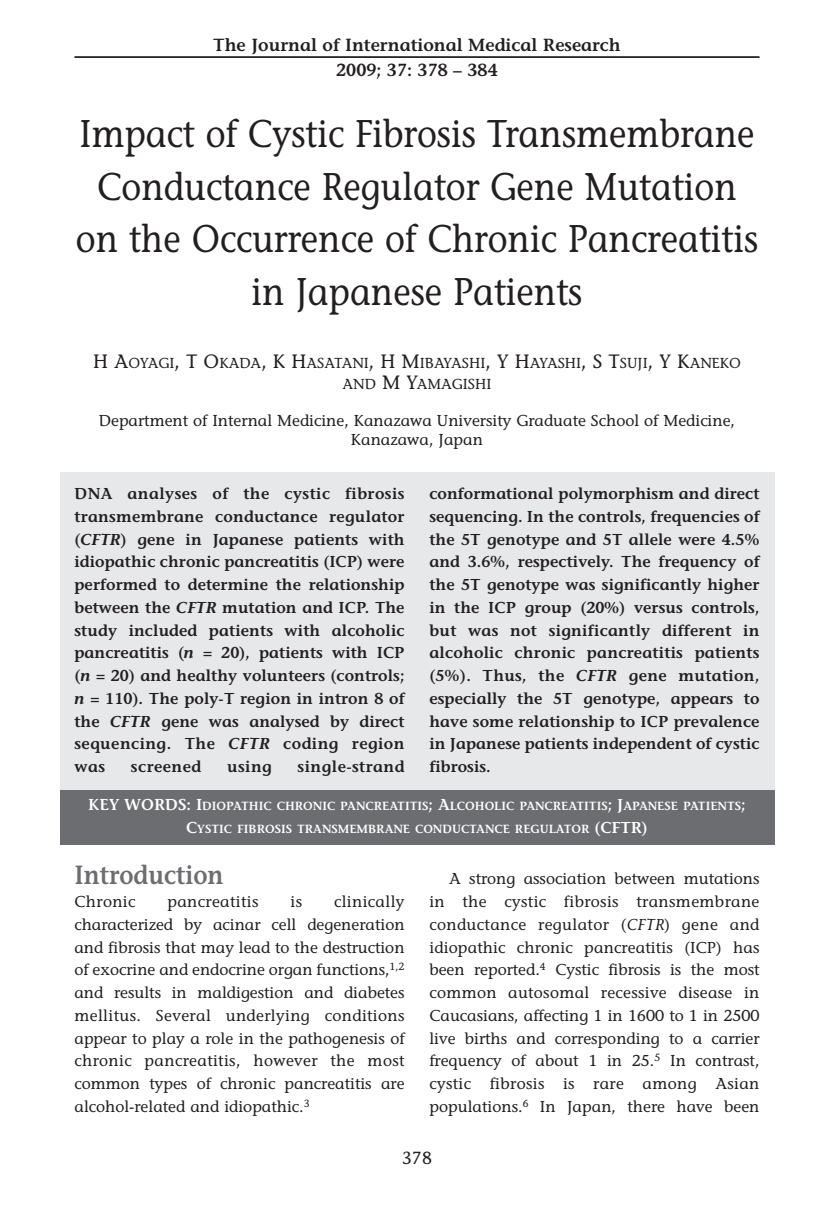
<style>
.page{position:relative;width:834px;height:1211px;background:#fff}
.page>*{position:absolute;margin:0;border:0;box-sizing:border-box;transform-origin:0 0}
.t1{font:38.5px/52.5px "Stone Informal";color:#231f20;text-align:center;scale:.9 1}
.t2{font:600 26.25px "Stone Informal";color:#6c6d70;scale:.9 1}
.t3{font:600 17.5px/24.5px "Stone Informal";color:#231f20;text-align:center}
.t4{font:17.5px "Stone Informal";color:#231f20}
.t5{font:600 15.75px/22.8px "Stone Informal";letter-spacing:.005em;color:#231f20;text-align:justify}
.t6{font:15.75px/22.8px "Stone Informal";color:#231f20;text-align:justify}
.t7{font:600 15.75px "Stone Informal";letter-spacing:.03em;color:#231f20}
.t8{font:15.75px "Stone Informal";letter-spacing:.025em;color:#231f20}
.t9{font:14.35px/21px "Stone Informal";color:#231f20;text-align:center}
.t10{font:600 11.9px/22.8px "Stone Informal";color:#fff;text-align:center}
.s1{font-size:19.25px}
.s2{font-style:italic}
.s3{font-size:15.75px}
</style>
<div class="page">
<hr style="left:74px;top:56px;width:685px;height:2px;background:#231f20">
<div style="left:60px;top:472px;width:714px;height:329px;background:#e7e8e9"></div>
<div style="left:60px;top:790px;width:714px;height:54px;background:#6c6d70"></div>
<p class="t3" style="left:213px;top:35px;width:409px">The Journal of International Medical Research<br>2009; 37: 378 – 384</p>
<h1 class="t1" style="left:76px;top:112px;width:759px">Impact of Cystic Fibrosis Transmembrane Conductance Regulator Gene Mutation on the Occurrence of Chronic Pancreatitis in Japanese Patients</h1>
<p class="t9" style="left:93px;top:354px;width:649px"><span class="s1">H A</span>OYAGI<span class="s1">, T O</span>KADA<span class="s1">, K H</span>ASATANI<span class="s1">, H M</span>IBAYASHI<span class="s1">, Y H</span>AYASHI<span class="s1">, S T</span>SUJI<span class="s1">, Y K</span>ANEKO<br>AND <span class="s1">M Y</span>AMAGISHI</p>
<p class="t6" style="left:99px;top:412px;width:637px;line-height:19.2px;text-align:center">Department of Internal Medicine, Kanazawa University Graduate School of Medicine,<br>Kanazawa, Japan</p>
<p class="t5" style="left:74px;top:484px;width:331px">DNA analyses of the cystic fibrosis transmembrane conductance regulator (<span class="s2">CFTR</span>) gene in Japanese patients with idiopathic chronic pancreatitis (ICP) were performed to determine the relationship between the <span class="s2">CFTR</span> mutation and ICP. The study included patients with alcoholic pancreatitis (<span class="s2">n</span> = 20), patients with ICP (<span class="s2">n</span> = 20) and healthy volunteers (controls; <span class="s2">n</span> = 110). The poly-T region in intron 8 of the <span class="s2">CFTR</span> gene was analysed by direct sequencing. The <span class="s2">CFTR</span> coding region was</p>
<p class="t5" style="left:429px;top:484px;width:331px">conformational polymorphism and direct sequencing. In the controls, frequencies of the 5T genotype and 5T allele were 4.5% and 3.6%, respectively. The frequency of the 5T genotype was significantly higher in the ICP group (20%) versus controls, but was not significantly different in alcoholic chronic pancreatitis patients (5%). Thus, the <span class="s2">CFTR</span> gene mutation, especially the 5T genotype, appears to have some relationship to ICP prevalence in Japanese patients independent of cystic fibrosis.</p>
<p class="t10" style="left:88px;top:795px;width:658px"><span class="s3">KEY WORDS: I</span>DIOPATHIC CHRONIC PANCREATITIS<span class="s3">; A</span>LCOHOLIC PANCREATITIS<span class="s3">; J</span>APANESE PATIENTS<span class="s3">;<br>C</span>YSTIC FIBROSIS TRANSMEMBRANE CONDUCTANCE REGULATOR <span class="s3">(CFTR)</span></p>
<h2 class="t2" style="left:74px;top:865px;width:167px">Introduction</h2>
<p class="t8" style="left:74px;top:895px;width:62px">Chronic</p>
<p class="t8" style="left:167px;top:895px;width:93px">pancreatitis</p>
<p class="t6" style="left:290px;top:891px;width:13px">is</p>
<p class="t7" style="left:131px;top:760px;width:72px">screened</p>
<p class="t5" style="left:227px;top:757px;width:46px">using</p>
<p class="t7" style="left:297px;top:760px;width:108px">single-strand</p>
<p class="t6" style="left:429px;top:869px;width:331px;text-indent:20px">A strong association between mutations in the cystic fibrosis transmembrane conductance regulator (<span class="s2">CFTR</span>) gene and idiopathic chronic pancreatitis (ICP) has been reported.<sup>4</sup> Cystic fibrosis is the most common autosomal recessive disease in Caucasians, affecting 1 in 1600 to 1 in 2500 live births and corresponding to a carrier frequency of about 1 in 25.<sup>5</sup> In contrast, cystic fibrosis is rare among Asian populations.<sup>6</sup> In Japan, there have been</p>
<p class="t6" style="left:74px;top:891px;width:331px;text-indent:259px">clinically characterized by acinar cell degeneration and fibrosis that may lead to the destruction of exocrine and endocrine organ functions,<sup>1,2 </sup>and results in maldigestion and diabetes mellitus. Several underlying conditions appear to play a role in the pathogenesis of chronic pancreatitis, however the most common types of chronic pancreatitis are alcohol-related and idiopathic.<sup>3</sup></p>
<p class="t4" style="left:402px;top:1151px;width:32px">378</p>
</div>
